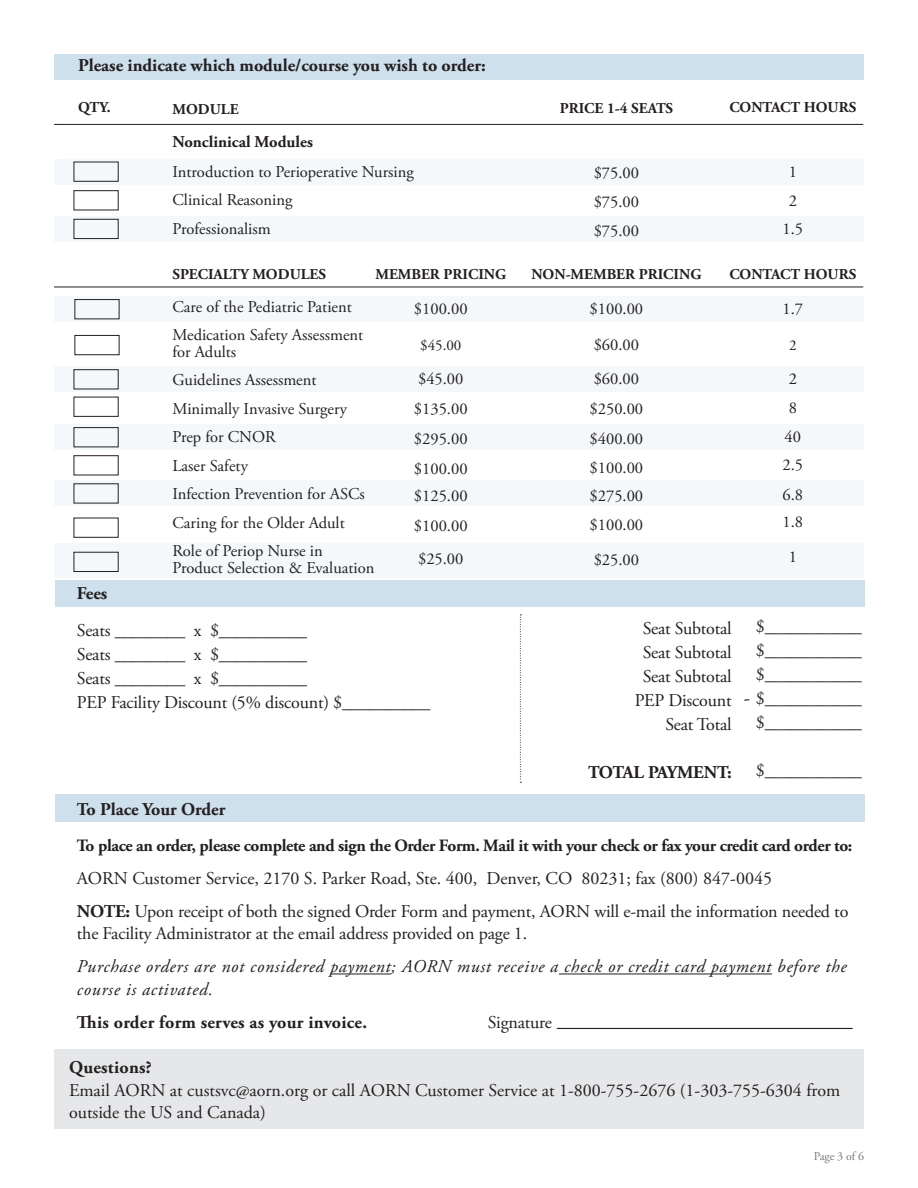
<style>
.page{position:relative;width:918px;height:1188px;background:#fff}
.page>*{position:absolute;margin:0;border:0;box-sizing:border-box;transform-origin:0 0}
.t1{font:18px/22.5px "Adobe Garamond Pro";letter-spacing:-.01em;color:#231f20}
.t2{font:italic 18px/22.5px "Adobe Garamond Pro";letter-spacing:.04em;color:#231f20}
.t3{font:700 18px "Adobe Garamond Pro";color:#231f20}
.t4{font:700 18px "Adobe Garamond Pro";letter-spacing:-.025em;color:#231f20}
.t5{font:700 17.25px "Adobe Garamond Pro";letter-spacing:-.02em;color:#231f20}
.t6{font:16.5px/16.5px "Adobe Garamond Pro";color:#231f20}
.t7{font:700 16.5px "Adobe Garamond Pro";color:#231f20}
.t8{font:700 15px "Adobe Garamond Pro";color:#231f20}
.t9{font:15px "Adobe Garamond Pro";color:#231f20}
.t10{font:12px "Adobe Garamond Pro";letter-spacing:-.01em;color:#76787b}
.s1{font-size:19.5px}
.s2{font-weight:700}
</style>
<div class="page">
<div style="left:54px;top:543px;width:809px;height:35px;background:#f4f8fb"></div>
<div style="left:54px;top:481px;width:809px;height:25px;background:#f4f8fb"></div>
<div style="left:54px;top:425px;width:809px;height:25px;background:#f4f8fb"></div>
<div style="left:54px;top:366px;width:809px;height:25px;background:#f4f8fb"></div>
<div style="left:54px;top:297px;width:810px;height:25px;background:#f4f8fb"></div>
<div style="left:54px;top:216px;width:809px;height:25px;background:#f4f8fb"></div>
<div style="left:54px;top:159px;width:809px;height:25px;background:#f4f8fb"></div>
<div style="left:54px;top:54px;width:809px;height:25px;background:#cde0ec"></div>
<hr style="left:54px;top:124px;width:809px;height:1px;background:#231f20">
<div style="left:74px;top:162px;width:45px;height:20px;border:1px solid #231f20"></div>
<div style="left:74px;top:190px;width:45px;height:20px;border:1px solid #231f20"></div>
<div style="left:74px;top:219px;width:45px;height:20px;border:1px solid #231f20"></div>
<div style="left:74px;top:299px;width:45px;height:20px;border:1px solid #231f20"></div>
<div style="left:74px;top:369px;width:45px;height:20px;border:1px solid #231f20"></div>
<div style="left:74px;top:397px;width:45px;height:20px;border:1px solid #231f20"></div>
<div style="left:74px;top:427px;width:45px;height:20px;border:1px solid #231f20"></div>
<div style="left:54px;top:1049px;width:809px;height:80px;background:#e6e7e9"></div>
<div style="left:55px;top:795px;width:809px;height:27px;background:#cde0ec"></div>
<hr style="left:330px;top:974px;width:61px;height:1px;background:#231f20">
<hr style="left:559px;top:974px;width:213px;height:1px;background:#231f20">
<div style="left:55px;top:580px;width:809px;height:27px;background:#cde0ec"></div>
<svg style="left:520px;top:615px;width:1px;height:168px"></svg>
<hr style="left:557px;top:1028px;width:296px;height:1px;background:#231f20">
<div style="left:74px;top:455px;width:45px;height:20px;border:1px solid #231f20"></div>
<div style="left:74px;top:518px;width:45px;height:20px;border:1px solid #231f20"></div>
<hr style="left:54px;top:287px;width:809px;height:1px;background:#231f20">
<div style="left:74px;top:335px;width:45px;height:20px;border:1px solid #231f20"></div>
<div style="left:74px;top:552px;width:45px;height:20px;border:1px solid #231f20"></div>
<p class="t3" style="left:78px;top:54px;width:409px">Please indicate which module/course you wish to order:</p>
<p class="t8" style="left:78px;top:99px;width:34px">QTY.</p>
<p class="t8" style="left:172px;top:101px;width:68px">MODULE</p>
<p class="t7" style="left:172px;top:132px;width:142px">Nonclinical Modules</p>
<p class="t6" style="left:172px;top:164px;width:243px">Introduction to Perioperative Nursing</p>
<p class="t6" style="left:172px;top:193px;width:122px">Clinical Reasoning</p>
<p class="t6" style="left:172px;top:221px;width:100px">Professionalism</p>
<p class="t8" style="left:172px;top:265px;width:155px">SPECIALTY MODULES</p>
<p class="t6" style="left:172px;top:299px;width:181px">Care of the Pediatric Patient</p>
<p class="t6" style="left:172px;top:327px;width:192px">Medication Safety Assessment for Adults</p>
<p class="t6" style="left:172px;top:372px;width:146px">Guidelines Assessment</p>
<p class="t6" style="left:172px;top:401px;width:176px">Minimally Invasive Surgery</p>
<p class="t6" style="left:172px;top:429px;width:105px">Prep for CNOR</p>
<p class="t6" style="left:172px;top:458px;width:77px">Laser Safety</p>
<p class="t6" style="left:172px;top:486px;width:194px">Infection Prevention for ASCs</p>
<p class="t6" style="left:172px;top:515px;width:174px">Caring for the Older Adult</p>
<p class="t6" style="left:172px;top:543px;width:203px">Role of Periop Nurse in<br>Product Selection &amp; Evaluation</p>
<p class="t8" style="left:375px;top:266px;width:132px">MEMBER PRICING</p>
<p class="t6" style="left:414px;top:301px;width:55px">$100.00</p>
<p class="t9" style="left:420px;top:336px;width:43px">$45.00</p>
<p class="t6" style="left:418px;top:371px;width:47px">$45.00</p>
<p class="t6" style="left:414px;top:401px;width:55px">$135.00</p>
<p class="t6" style="left:414px;top:431px;width:55px">$295.00</p>
<p class="t6" style="left:414px;top:461px;width:55px">$100.00</p>
<p class="t6" style="left:414px;top:488px;width:55px">$125.00</p>
<p class="t6" style="left:414px;top:518px;width:55px">$100.00</p>
<p class="t6" style="left:418px;top:551px;width:47px">$25.00</p>
<p class="t3" style="left:77px;top:583px;width:32px">Fees</p>
<p class="t1" style="left:77px;top:620px;width:232px">Seats ________ x $__________</p>
<p class="t1" style="left:77px;top:644px;width:232px">Seats ________ x $__________</p>
<p class="t1" style="left:77px;top:668px;width:232px">Seats ________ x $__________</p>
<p class="t1" style="left:77px;top:692px;width:355px">PEP Facility Discount (5% discount) $__________</p>
<p class="t8" style="left:560px;top:99px;width:115px">PRICE 1-4 SEATS</p>
<p class="t6" style="left:594px;top:165px;width:47px">$75.00</p>
<p class="t6" style="left:594px;top:194px;width:47px">$75.00</p>
<p class="t6" style="left:594px;top:223px;width:47px">$75.00</p>
<p class="t8" style="left:531px;top:266px;width:171px">NON-MEMBER PRICING</p>
<p class="t6" style="left:590px;top:301px;width:55px">$100.00</p>
<p class="t6" style="left:594px;top:337px;width:47px">$60.00</p>
<p class="t6" style="left:594px;top:371px;width:47px">$60.00</p>
<p class="t6" style="left:590px;top:401px;width:55px">$250.00</p>
<p class="t6" style="left:590px;top:431px;width:55px">$400.00</p>
<p class="t6" style="left:590px;top:460px;width:55px">$100.00</p>
<p class="t6" style="left:590px;top:488px;width:55px">$275.00</p>
<p class="t6" style="left:590px;top:517px;width:55px">$100.00</p>
<p class="t6" style="left:594px;top:552px;width:47px">$25.00</p>
<p class="t8" style="left:729px;top:98px;width:128px">CONTACT HOURS</p>
<p class="t6" style="left:789px;top:164px;width:10px">1</p>
<p class="t6" style="left:789px;top:193px;width:10px">2</p>
<p class="t6" style="left:783px;top:222px;width:22px">1.5</p>
<p class="t8" style="left:729px;top:266px;width:128px">CONTACT HOURS</p>
<p class="t6" style="left:783px;top:301px;width:22px">1.7</p>
<p class="t9" style="left:789px;top:336px;width:9px">2</p>
<p class="t6" style="left:789px;top:371px;width:10px">2</p>
<p class="t6" style="left:789px;top:400px;width:10px">8</p>
<p class="t6" style="left:785px;top:429px;width:18px">40</p>
<p class="t6" style="left:783px;top:457px;width:22px">2.5</p>
<p class="t6" style="left:783px;top:487px;width:22px">6.8</p>
<p class="t6" style="left:783px;top:514px;width:22px">1.8</p>
<p class="t6" style="left:789px;top:549px;width:10px">1</p>
<p class="t1" style="left:643px;top:618px;width:90px">Seat Subtotal</p>
<p class="t1" style="left:643px;top:642px;width:90px">Seat Subtotal</p>
<p class="t1" style="left:643px;top:666px;width:90px">Seat Subtotal</p>
<p class="t1" style="left:635px;top:690px;width:98px">PEP Discount</p>
<p class="t1" style="left:665px;top:714px;width:68px">Seat Total</p>
<p class="t4" style="left:588px;top:762px;width:145px">TOTAL PAYMENT:</p>
<p class="t1" style="left:756px;top:615px;width:108px;line-height:24px">$___________ $___________</p>
<p class="t1" style="left:756px;top:664px;width:108px">$___________</p>
<p class="t1" style="left:744px;top:688px;width:119px"><span class="s1">-</span> $___________</p>
<p class="t1" style="left:756px;top:712px;width:108px">$___________</p>
<p class="t1" style="left:756px;top:760px;width:108px">$___________</p>
<p class="t3" style="left:77px;top:798px;width:150px">To Place Your Order</p>
<p class="t5" style="left:77px;top:835px;width:777px">To place an order, please complete and sign the Order Form. Mail it with your check or fax your credit card order to:</p>
<p class="t1" style="left:77px;top:867px;width:697px">AORN Customer Service, 2170 S. Parker Road, Ste. 400, Denver, CO 80231; fax (800) 847-0045</p>
<p class="t1" style="left:77px;top:900px;width:773px"><span class="s2">NOTE:</span> Upon receipt of both the signed Order Form and payment, AORN will e-mail the information needed to the Facility Administrator at the email address provided on page 1.</p>
<p class="t2" style="left:77px;top:956px;width:771px">Purchase orders are not considered payment; AORN must receive a check or credit card payment before the course is activated.</p>
<p class="t3" style="left:77px;top:1011px;width:292px">This order form serves as your invoice.</p>
<p class="t1" style="left:488px;top:1012px;width:66px">Signature</p>
<p class="t1" style="left:69px;top:1057px;width:773px"><span class="s2">Questions?<br></span>Email AORN at custsvc@aorn.org or call AORN Customer Service at 1-800-755-2676 (1-303-755-6304 from outside the US and Canada)</p>
<p class="t10" style="left:814px;top:1149px;width:52px">Page 3 of 6</p>
</div>
